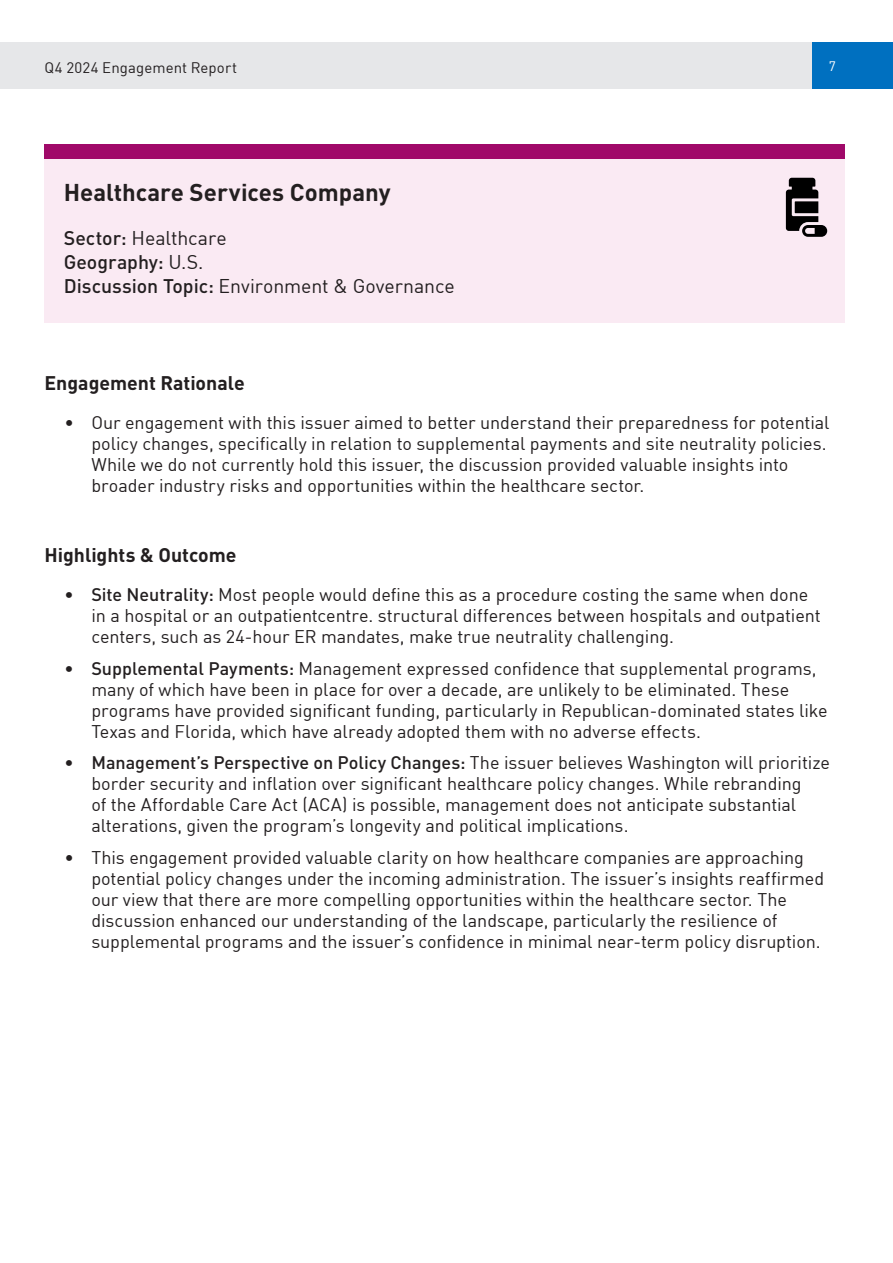
<style>
.page{position:relative;width:893px;height:1263px;background:#fff}
.page>*{position:absolute;margin:0;border:0;box-sizing:border-box;transform-origin:0 0}
.Body_Text__align_left{font:700 24px "DIN";letter-spacing:-.005em;color:#231f20}
.Body_Text__align_left-2{font:19.5px "DIN";letter-spacing:-.005em;color:#231f20}
.Body_Text__align_left-3{font:700 19.5px "DIN";color:#231f20}
.Body_Text__align_left-4{font:500 19.5px "DIN";color:#231f20}
.t1{font:18px/21px "DIN";letter-spacing:-.005em;color:#231f20}
.Caption___Footer__align_left{font:15px "DIN";letter-spacing:.005em;color:#231f20}
.Body_Text__align_left-5{font:13.5px "DIN";color:#fff}
.s1{font-weight:500}
.s2{font-weight:400}
</style>
<div class="page">
<div style="left:45px;top:159px;width:800px;height:163px;background:#faeaf3"></div>
<div style="left:45px;top:145px;width:800px;height:14px;background:#a00969"></div>
<svg style="left:786px;top:178px;width:41px;height:59px"></svg>
<div style="left:812px;top:43px;width:81px;height:46px;background:#0070c0"></div>
<div style="left:0;top:43px;width:763px;height:46px;background:#e6e7e9"></div>
<div style="left:763px;top:43px;width:49px;height:46px;background:#e6e7e9"></div>
<p class="Caption___Footer__align_left" style="left:45px;top:58px;width:194px">Q4 2024 Engagement Report</p>
<p class="Body_Text__align_left-5" style="left:829px;top:58px;width:9px">7</p>
<p class="Body_Text__align_left" style="left:64px;top:177px;width:328px">Healthcare Services Company</p>
<p class="Body_Text__align_left-2" style="left:64px;top:226px;width:164px"><span class="s1">Sector:</span> Healthcare</p>
<p class="Body_Text__align_left-4" style="left:64px;top:249px;width:141px">Geography: <span class="s2">U.S.</span></p>
<p class="Body_Text__align_left-2" style="left:64px;top:274px;width:392px"><span class="s1">Discussion Topic:</span> Environment &amp; Governance</p>
<p class="Body_Text__align_left-3" style="left:45px;top:371px;width:202px">Engagement Rationale</p>
<p class="t1" style="left:91px;top:412px;width:740px;text-indent:-27px">• Our engagement with this issuer aimed to better understand their preparedness for potential policy changes, specifically in relation to supplemental payments and site neutrality policies.<br>While we do not currently hold this issuer, the discussion provided valuable insights into broader industry risks and opportunities within the healthcare sector.</p>
<p class="Body_Text__align_left-3" style="left:45px;top:542px;width:193px">Highlights &amp; Outcome</p>
<p class="t1" style="left:91px;top:584px;width:731px;text-indent:-27px"><span class="s1">• Site Neutrality:</span> Most people would define this as a procedure costing the same when done in a hospital or an outpatientcentre. structural differences between hospitals and outpatient centers, such as 24-hour ER mandates, make true neutrality challenging.</p>
<p class="t1" style="left:91px;top:657px;width:738px;text-indent:-27px"><span class="s1">• Supplemental Payments:</span> Management expressed confidence that supplemental programs, many of which have been in place for over a decade, are unlikely to be eliminated. These programs have provided significant funding, particularly in Republican-dominated states like Texas and Florida, which have already adopted them with no adverse effects.</p>
<p class="t1" style="left:91px;top:752px;width:740px;text-indent:-27px"><span class="s1">• Management’s Perspective on Policy Changes:</span> The issuer believes Washington will prioritize border security and inflation over significant healthcare policy changes. While rebranding<br>of the Affordable Care Act (ACA) is possible, management does not anticipate substantial alterations, given the program’s longevity and political implications.</p>
<p class="t1" style="left:91px;top:846px;width:734px;text-indent:-27px">• This engagement provided valuable clarity on how healthcare companies are approaching potential policy changes under the incoming administration. The issuer’s insights reaffirmed our view that there are more compelling opportunities within the healthcare sector. The discussion enhanced our understanding of the landscape, particularly the resilience of supplemental programs and the issuer’s confidence in minimal near-term policy disruption.</p>
</div>
